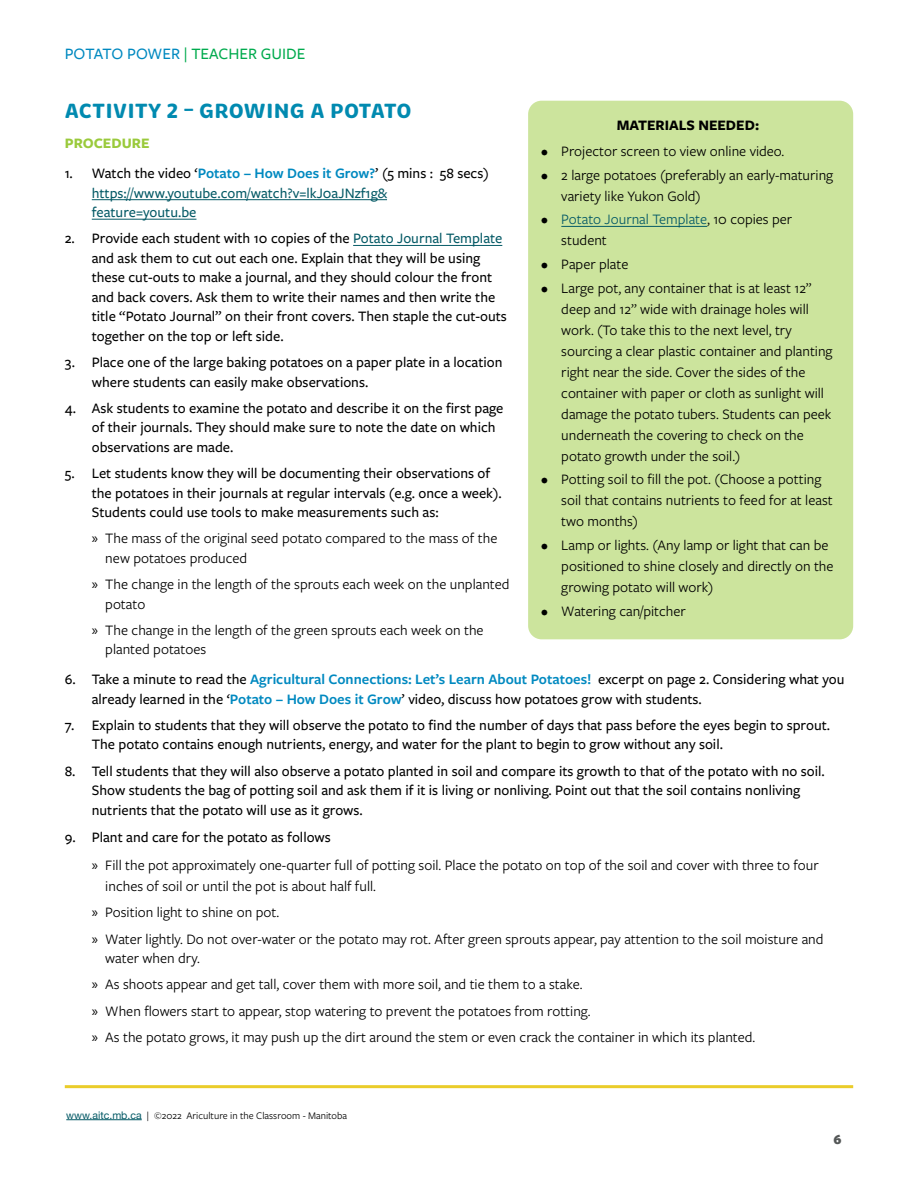
<style>
.page{position:relative;width:918px;height:1188px;background:#fff}
.page>*{position:absolute;margin:0;border:0;box-sizing:border-box;transform-origin:0 0}
.t1{font:700 21px "Brevia";letter-spacing:.015em;color:#018ab0}
.t2{font:500 16.5px "Freight Sans Pro";color:#00ab4e}
.t3{font:15px/21px "Freight Sans Pro";color:#000}
.t4{font:500 15px/19.5px "Freight Sans Pro";color:#000}
.t5{font:500 15px/19.5px "Freight Sans Pro";color:#055a66}
.t6{font:15px/21px "Freight Sans Pro";color:#055a66}
.t7{font:700 15px "Freight Sans Pro";color:#000}
.t8{font:700 15px "Freight Sans Pro";color:#9aca3c}
.t9{font:900 13.5px "Freight Sans Pro";color:#545757}
.t10{font:10.5px "Freight Sans Pro";color:#000}
.s1{color:#0089c0}
.s2{color:#000}
.s3{font-weight:600;color:#0089c0}
.s4{color:#055a66}
.s5{font-family:"Myriad Pro"}
.s6{font-weight:500}
.s7{font-family:"Helvetica Neue";color:#055a66}
</style>
<div class="page">
<div style="left:528px;top:101px;width:325px;height:538px;background:#cce49d;border-radius:14px"></div>
<hr style="left:561px;top:226px;width:146px;height:1px;background:#055a66">
<hr style="left:92px;top:199px;width:295px;height:1px;background:#055a66">
<hr style="left:92px;top:219px;width:104px;height:1px;background:#055a66">
<hr style="left:353px;top:245px;width:149px;height:1px;background:#055a66">
<hr style="left:65px;top:1085px;width:788px;height:3px;background:#eacc2a">
<hr style="left:66px;top:1119px;width:76px;height:1px;background:#055a66">
<p class="t2" style="left:65px;top:42px;width:242px"><span class="s1">POTATO POWER</span> | TEACHER GUIDE</p>
<h1 class="t1" style="left:65px;top:97px;width:348px">ACTIVITY 2 – GROWING A POTATO</h1>
<p class="t7" style="left:617px;top:115px;width:144px">MATERIALS NEEDED:</p>
<p class="t3" style="left:541px;top:140px;width:245px">• Projector screen to view online video.</p>
<p class="t3" style="left:561px;top:164px;width:273px;text-indent:-20px">• 2 large potatoes (preferably an early-maturing variety like Yukon Gold)</p>
<p class="t6" style="left:561px;top:208px;width:232px;text-indent:-20px"><span class="s2">•</span> Potato Journal Template<span class="s2">, 10 copies per student</span></p>
<p class="t3" style="left:541px;top:253px;width:89px">• Paper plate</p>
<p class="t3" style="left:561px;top:277px;width:273px;text-indent:-20px">• Large pot, any container that is at least 12” deep and 12” wide with drainage holes will work. (To take this to the next level, try sourcing a clear plastic container and planting right near the side. Cover the sides of the container with paper or cloth as sunlight will damage the potato tubers. Students can peek underneath the covering to check on the potato growth under the soil.)</p>
<p class="t3" style="left:561px;top:469px;width:273px;text-indent:-20px">• Potting soil to fill the pot. (Choose a potting soil that contains nutrients to feed for at least two months)</p>
<p class="t3" style="left:561px;top:534px;width:274px;text-indent:-20px">• Lamp or lights. (Any lamp or light that can be positioned to shine closely and directly on the growing potato will work)</p>
<p class="t3" style="left:541px;top:600px;width:146px">• Watering can/pitcher</p>
<p class="t8" style="left:65px;top:133px;width:86px">PROCEDURE</p>
<p class="t5" style="left:92px;top:163px;width:399px;text-indent:-27px"><span class="s2">1. Watch the video ‘</span><span class="s3">Potato – How Does it Grow?</span><span class="s2">’ (5 mins : 58 secs) </span>https://www.youtube.com/watch?v=lkJ0aJNzf1g&amp; feature=youtu.be</p>
<p class="t4" style="left:92px;top:228px;width:417px;text-indent:-27px">2. Provide each student with 10 copies of the <span class="s4">Potato Journal Template </span>and ask them to cut out each one. Explain that they will be using these cut-outs to make a journal, and they should colour the front and back covers. Ask them to write their names and then write the title “Potato Journal” on their front covers. Then staple the cut-outs together on the top or left side.</p>
<p class="t4" style="left:92px;top:352px;width:412px;text-indent:-27px">3. Place one of the large baking potatoes on a paper plate in a location where students can easily make observations.</p>
<p class="t4" style="left:92px;top:398px;width:413px;text-indent:-27px">4. Ask students to examine the potato and describe it on the first page of their journals. They should make sure to note the date on which observations are made.</p>
<p class="t4" style="left:92px;top:463px;width:412px;text-indent:-27px">5. Let students know they will be documenting their observations of the potatoes in their journals at regular intervals (e.g. once a week).<br>Students could use tools to make measurements such as:</p>
<p class="t3" style="left:105px;top:528px;width:394px;line-height:19.5px;text-indent:-14px"><span class="s5">»</span> The mass of the original seed potato compared to the mass of the new potatoes produced</p>
<p class="t3" style="left:105px;top:574px;width:406px;line-height:19.5px;text-indent:-14px"><span class="s5">»</span> The change in the length of the sprouts each week on the unplanted potato</p>
<p class="t3" style="left:105px;top:620px;width:380px;line-height:19.5px;text-indent:-14px"><span class="s5">»</span> The change in the length of the green sprouts each week on the planted potatoes</p>
<p class="t4" style="left:92px;top:669px;width:754px;text-indent:-27px">6. Take a minute to read the <span class="s3">Agricultural Connections: Let’s Learn About Potatoes!</span> excerpt on page 2. Considering what you already learned in the ‘<span class="s3">Potato – How Does it Grow</span>’ video, discuss how potatoes grow with students.</p>
<p class="t4" style="left:92px;top:715px;width:740px;text-indent:-27px">7. Explain to students that they will observe the potato to find the number of days that pass before the eyes begin to sprout.<br>The potato contains enough nutrients, energy, and water for the plant to begin to grow without any soil.</p>
<p class="t4" style="left:92px;top:761px;width:735px;text-indent:-27px">8. Tell students that they will also observe a potato planted in soil and compare its growth to that of the potato with no soil.<br>Show students the bag of potting soil and ask them if it is living or nonliving. Point out that the soil contains nonliving nutrients that the potato will use as it grows.</p>
<p class="t3" style="left:92px;top:823px;width:729px;line-height:27.8px;text-indent:-27px"><span class="s6">9. Plant and care for the potato as follows<br></span><span class="s5">»</span> Fill the pot approximately one-quarter full of potting soil. Place the potato on top of the soil and cover with three to four</p>
<p class="t3" style="left:92px;top:873px;width:733px;line-height:26.2px;text-indent:14px">inches of soil or until the pot is about half full.<br><span class="s5">»</span> Position light to shine on pot.<br><span class="s5">»</span> Water lightly. Do not over-water or the potato may rot. After green sprouts appear, pay attention to the soil moisture and</p>
<p class="t3" style="left:92px;top:945px;width:665px;line-height:26.2px;text-indent:14px">water when dry.<br><span class="s5">»</span> As shoots appear and get tall, cover them with more soil, and tie them to a stake.<br><span class="s5">»</span> When flowers start to appear, stop watering to prevent the potatoes from rotting.<br><span class="s5">»</span> As the potato grows, it may push up the dirt around the stem or even crack the container in which its planted.</p>
<p class="t10" style="left:66px;top:1108px;width:282px"><span class="s7">www.aitc.mb.ca</span> | ©2022 Ariculture in the Classroom - Manitoba</p>
<p class="t9" style="left:834px;top:1130px;width:10px">6</p>
</div>
